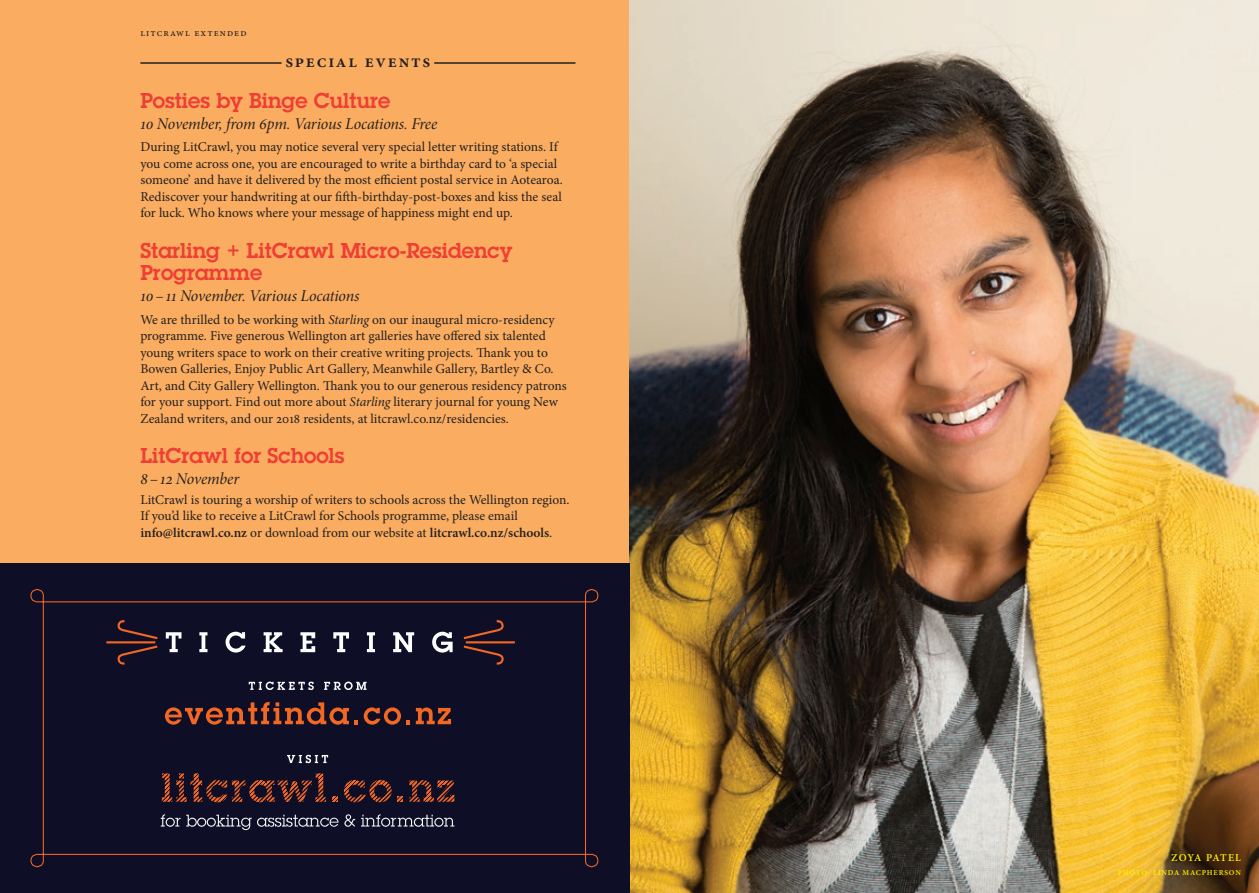
<style>
.page{position:relative;width:1259px;height:893px;background:#fff}
.page>*{position:absolute;margin:0;border:0;box-sizing:border-box;transform-origin:0 0}
.t1{font:600 21px/22.5px "Lubalin Graph Std";color:#ee3e35}
.t2{font:600 18px "Minion Pro";letter-spacing:.1em;color:#231f20}
.t3{font:16.5px "Minion Pro It Subh";letter-spacing:-.005em;color:#231f20}
.t4{font:13.5px/16.5px "Minion Pro";color:#231f20}
.t5{font:10.5px "Minion Pro";letter-spacing:.1em;color:#231f20}
.t6{font:600 10.5px "Minion Pro";color:#fff101}
.t7{font:600 7.5px "Minion Pro";letter-spacing:.1em;color:#fff101}
.s1{font-style:italic}
.s2{font-weight:600}
</style>
<div class="page">
<div style="left:0;top:0;width:629px;height:893px;background:#faad60"></div>
<img style="left:629px;top:0;width:630px;height:893px">
<div style="left:0;top:563px;width:629px;height:330px;background:#0e0e27"></div>
<svg style="left:30px;top:589px;width:569px;height:279px"></svg>
<svg style="left:104px;top:618px;width:413px;height:48px"></svg>
<hr style="left:140px;top:62px;width:142px;height:2px;background:#231f20">
<hr style="left:434px;top:62px;width:141px;height:2px;background:#231f20">
<p class="t5" style="left:140px;top:26px;width:108px">LITCRAWL EXTENDED</p>
<h2 class="t2" style="left:285px;top:49px;width:146px">Special Events</h2>
<h1 class="t1" style="left:140px;top:89px;width:252px">Posties by Binge Culture</h1>
<p class="t3" style="left:140px;top:113px;width:298px">10 November, from 6pm. Various Locations. Free</p>
<p class="t4" style="left:140px;top:139px;width:424px">During LitCrawl, you may notice several very special letter writing stations. If you come across one, you are encouraged to write a birthday card to ‘a special someone’ and have it delivered by the most efficient postal service in Aotearoa.<br>Rediscover your handwriting at our fifth-birthday-post-boxes and kiss the seal for luck. Who knows where your message of happiness might end up.</p>
<h1 class="t1" style="left:140px;top:239px;width:373px">Starling + LitCrawl Micro-Residency<br>Programme</h1>
<p class="t3" style="left:140px;top:285px;width:221px">10–11 November. Various Locations</p>
<p class="t4" style="left:140px;top:311px;width:428px">We are thrilled to be working with <span class="s1">Starling</span> on our inaugural micro-residency programme. Five generous Wellington art galleries have offered six talented young writers space to work on their creative writing projects. Thank you to Bowen Galleries, Enjoy Public Art Gallery, Meanwhile Gallery, Bartley &amp; Co.<br>Art, and City Gallery Wellington. Thank you to our generous residency patrons for your support. Find out more about <span class="s1">Starling</span> literary journal for young New Zealand writers, and our 2018 residents, at litcrawl.co.nz/residencies.</p>
<h1 class="t1" style="left:140px;top:444px;width:206px">LitCrawl for Schools</h1>
<p class="t3" style="left:140px;top:468px;width:100px">8–12 November</p>
<p class="t4" style="left:140px;top:491px;width:431px">LitCrawl is touring a worship of writers to schools across the Wellington region.<br>If you’d like to receive a LitCrawl for Schools programme, please email <span class="s2">info@litcrawl.co.nz</span> or download from our website at <span class="s2">litcrawl.co.nz/schools</span>.</p>
<p class="t6" style="left:1171px;top:851px;width:71px">Zoya Patel</p>
<p class="t7" style="left:1118px;top:867px;width:125px">photo: Linda Macpherson</p>
</div>
